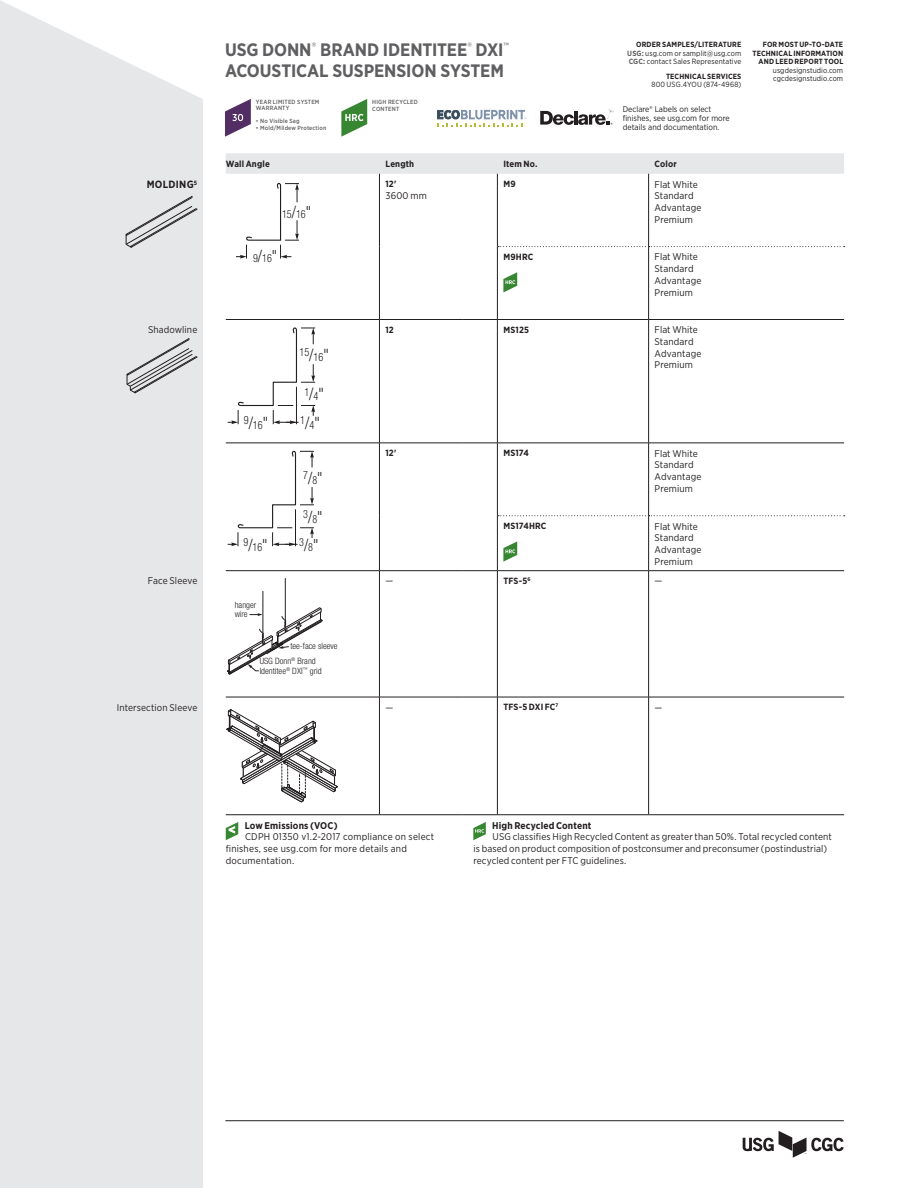
<style>
.page{position:relative;width:918px;height:1188px;background:#fff}
.page>*{position:absolute;margin:0;border:0;box-sizing:border-box;transform-origin:0 0}
.t1{font:700 18px/21px "Gotham Narrow";letter-spacing:-.005em;color:#5f5f62}
.t2{font:300 condensed 11.4px "Helvetica Neue LT Std";color:#231f20;scale:.9 1}
.t3{font:300 condensed 11.25px "Helvetica Neue";color:#231f20;scale:.9 1}
.t4{font:300 condensed 11.25px "Helvetica Neue LT Std";color:#231f20;scale:.9 1}
.t5{font:700 10.5px "Gotham Narrow";letter-spacing:.025em;color:#231f20}
.t6{font:9.75px/11.7px "Gotham Narrow";letter-spacing:.01em;color:#231f20}
.t7{font:700 9.75px "Gotham Narrow";letter-spacing:.015em;color:#231f20}
.t8{font:700 9px "Gotham Narrow";letter-spacing:.02em;color:#231f20}
.t9{font:300 condensed 8.7px/15.6px "Helvetica Neue";color:#231f20}
.t10{font:8.25px/9px "Gotham Narrow";color:#231f20}
.t11{font:7.5px/8.4px "Gotham Narrow";letter-spacing:.015em;color:#231f20;text-align:justify}
.t12{font:700 7.5px/8.4px "Gotham Narrow";letter-spacing:.015em;color:#231f20;text-align:right}
.t13{font:500 6px/6px "Gotham Narrow";letter-spacing:.025em;color:#5f5f62}
.s1{font-weight:700}
.s2{font-weight:700;color:#5f5f62}
.s3{font-size:16.8px}
.s4{font-size:17.1px}
</style>
<div class="page">
<div style="left:0;top:0;width:203px;height:1188px;background:#e6e7e9"></div>
<hr style="left:225px;top:1120px;width:619px;height:1px;background:#231f20">
<svg style="left:743px;top:1131px;width:101px;height:27px"></svg>
<svg style="left:225px;top:99px;width:26px;height:38px"></svg>
<svg style="left:341px;top:99px;width:26px;height:38px"></svg>
<svg style="left:438px;top:110px;width:88px;height:17px"></svg>
<svg style="left:540px;top:109px;width:74px;height:16px"></svg>
<div style="left:226px;top:153px;width:618px;height:21px;background:#e6e7e9"></div>
<hr style="left:649px;top:319px;width:195px;height:1px;background:#231f20">
<hr style="left:649px;top:443px;width:195px;height:1px;background:#231f20">
<hr style="left:226px;top:319px;width:153px;height:1px;background:#231f20">
<hr style="left:379px;top:319px;width:84px;height:1px;background:#231f20">
<hr style="left:463px;top:319px;width:34px;height:1px;background:#231f20">
<hr style="left:226px;top:443px;width:153px;height:1px;background:#231f20">
<hr style="left:379px;top:443px;width:84px;height:1px;background:#231f20">
<hr style="left:463px;top:443px;width:34px;height:1px;background:#231f20">
<hr style="left:379px;top:174px;width:1px;height:73px;background:#231f20">
<hr style="left:379px;top:247px;width:1px;height:72px;background:#231f20">
<hr style="left:497px;top:174px;width:1px;height:73px;background:#231f20">
<hr style="left:648px;top:174px;width:1px;height:72px;background:#231f20">
<hr style="left:497px;top:247px;width:1px;height:72px;background:#231f20">
<hr style="left:379px;top:320px;width:1px;height:123px;background:#231f20">
<hr style="left:497px;top:320px;width:1px;height:123px;background:#231f20">
<hr style="left:648px;top:320px;width:1px;height:123px;background:#231f20">
<hr style="left:379px;top:443px;width:1px;height:73px;background:#231f20">
<hr style="left:497px;top:443px;width:1px;height:73px;background:#231f20">
<hr style="left:648px;top:443px;width:1px;height:72px;background:#231f20">
<hr style="left:379px;top:516px;width:1px;height:54px;background:#231f20">
<hr style="left:497px;top:516px;width:1px;height:54px;background:#231f20">
<hr style="left:379px;top:571px;width:1px;height:126px;background:#231f20">
<hr style="left:497px;top:571px;width:1px;height:126px;background:#231f20">
<hr style="left:648px;top:571px;width:1px;height:126px;background:#231f20">
<hr style="left:379px;top:697px;width:1px;height:118px;background:#231f20">
<hr style="left:497px;top:697px;width:1px;height:118px;background:#231f20">
<hr style="left:648px;top:697px;width:1px;height:118px;background:#231f20">
<hr style="left:226px;top:570px;width:153px;height:1px;background:#231f20">
<hr style="left:379px;top:570px;width:84px;height:1px;background:#231f20">
<hr style="left:463px;top:570px;width:34px;height:1px;background:#231f20">
<hr style="left:649px;top:570px;width:195px;height:1px;background:#231f20">
<hr style="left:226px;top:697px;width:153px;height:1px;background:#231f20">
<hr style="left:379px;top:697px;width:84px;height:1px;background:#231f20">
<hr style="left:463px;top:697px;width:34px;height:1px;background:#231f20">
<hr style="left:497px;top:697px;width:152px;height:1px;background:#231f20">
<hr style="left:649px;top:697px;width:195px;height:1px;background:#231f20">
<hr style="left:226px;top:814px;width:153px;height:1px;background:#231f20">
<hr style="left:379px;top:814px;width:84px;height:1px;background:#231f20">
<hr style="left:463px;top:814px;width:34px;height:1px;background:#231f20">
<hr style="left:497px;top:814px;width:152px;height:1px;background:#231f20">
<hr style="left:649px;top:814px;width:195px;height:1px;background:#231f20">
<svg style="left:498px;top:246px;width:347px;height:1px"></svg>
<hr style="left:648px;top:247px;width:1px;height:72px;background:#231f20">
<hr style="left:497px;top:319px;width:152px;height:1px;background:#231f20">
<hr style="left:497px;top:443px;width:152px;height:1px;background:#231f20">
<hr style="left:648px;top:516px;width:1px;height:54px;background:#231f20">
<hr style="left:497px;top:570px;width:152px;height:1px;background:#231f20">
<svg style="left:498px;top:515px;width:347px;height:1px"></svg>
<svg style="left:126px;top:196px;width:71px;height:52px"></svg>
<svg style="left:236px;top:183px;width:63px;height:76px"></svg>
<svg style="left:503px;top:272px;width:14px;height:20px"></svg>
<svg style="left:127px;top:338px;width:70px;height:55px"></svg>
<svg style="left:228px;top:327px;width:87px;height:97px"></svg>
<svg style="left:228px;top:451px;width:86px;height:95px"></svg>
<svg style="left:503px;top:541px;width:14px;height:21px"></svg>
<svg style="left:227px;top:578px;width:96px;height:97px"></svg>
<svg style="left:226px;top:709px;width:112px;height:94px"></svg>
<svg style="left:226px;top:822px;width:12px;height:18px"></svg>
<svg style="left:473px;top:822px;width:13px;height:18px"></svg>
<p class="t5" style="left:147px;top:178px;width:52px">MOLDING<sup>5</sup></p>
<h1 class="t1" style="left:225px;top:39px;width:286px">USG DONN<sup>®</sup> BRAND IDENTITEE<sup>®</sup> DXI<sup>™<br></sup>ACOUSTICAL SUSPENSION SYSTEM</h1>
<p class="t13" style="left:256px;top:98px;width:65px">YEAR LIMITED SYSTEM<br>WARRANTY</p>
<p class="t13" style="left:256px;top:118px;width:45px">• No Visible Sag</p>
<p class="t13" style="left:256px;top:125px;width:72px">• Mold/Mildew Protection</p>
<p class="t13" style="left:372px;top:98px;width:47px;line-height:7.2px">HIGH RECYCLED<br>CONTENT</p>
<p class="t11" style="left:627px;top:40px;width:116px;text-indent:9px"><span class="s1">ORDER SAMPLES/LITERATURE </span><span class="s2">USG:</span> usg.com or samplit@usg.com <span class="s2">CGC:</span> contact Sales Representative</p>
<p class="t12" style="left:666px;top:72px;width:77px">TECHNICAL SERVICES</p>
<p class="t11" style="left:651px;top:80px;width:92px">800 USG.4YOU (874-4968)</p>
<p class="t10" style="left:623px;top:105px;width:109px">Declare® Labels on select finishes, see usg.com for more details and documentation.</p>
<p class="t12" style="left:753px;top:40px;width:92px">FOR MOST UP-TO-DATE<br>TECHNICAL INFORMATION<br>AND LEED REPORT TOOL</p>
<p class="t11" style="left:773px;top:66px;width:72px">usgdesignstudio.com cgcdesignstudio.com</p>
<p class="t8" style="left:226px;top:158px;width:46px">Wall Angle</p>
<p class="t8" style="left:385px;top:158px;width:30px">Length</p>
<p class="t8" style="left:503px;top:158px;width:36px">Item No.</p>
<p class="t8" style="left:655px;top:158px;width:24px">Color</p>
<p class="t4" style="left:282px;top:207px;width:34px">15<span class="s3">/ "</span>16</p>
<p class="t4" style="left:253px;top:252px;width:28px">9 1<span class="s3">/ "</span>6</p>
<p class="t8" style="left:385px;top:178px;width:12px">12'</p>
<p class="t6" style="left:385px;top:189px;width:43px">3600 mm</p>
<p class="t8" style="left:503px;top:178px;width:14px">M9</p>
<p class="t6" style="left:655px;top:178px;width:48px">Flat White<br>Standard<br>Advantage<br>Premium</p>
<p class="t8" style="left:503px;top:251px;width:31px">M9HRC</p>
<p class="t6" style="left:655px;top:251px;width:48px">Flat White<br>Standard<br>Advantage<br>Premium</p>
<p class="t6" style="left:148px;top:324px;width:51px">Shadowline</p>
<p class="t6" style="left:148px;top:575px;width:51px">Face Sleeve</p>
<p class="t2" style="left:299px;top:348px;width:34px">15<span class="s4">/</span>16<span class="s4">"</span></p>
<p class="t2" style="left:244px;top:418px;width:29px">9<span class="s4">/</span>16<span class="s4">"</span></p>
<p class="t3" style="left:243px;top:540px;width:28px">9<span class="s3">/</span>16<span class="s3">"</span></p>
<p class="t9" style="left:235px;top:600px;width:23px;line-height:9.3px">hanger wire</p>
<p class="t2" style="left:304px;top:387px;width:23px">1<span class="s4">/</span>4<span class="s4">"</span></p>
<p class="t2" style="left:300px;top:416px;width:23px">1<span class="s4">/</span>4<span class="s4">"</span></p>
<p class="t3" style="left:303px;top:471px;width:23px">7<span class="s3">/</span>8<span class="s3">"</span></p>
<p class="t3" style="left:303px;top:510px;width:23px">3<span class="s3">/</span>8<span class="s3">"</span></p>
<p class="t3" style="left:299px;top:538px;width:23px">3<span class="s3">/</span>8<span class="s3">"</span></p>
<p class="t9" style="left:260px;top:638px;width:79px;text-indent:31px">tee-face sleeve<br>USG Donn<sup>®</sup> Brand</p>
<p class="t9" style="left:260px;top:663px;width:64px">Identitee<sup>®</sup> DXI<sup>™</sup> grid</p>
<p class="t8" style="left:385px;top:324px;width:10px">12</p>
<p class="t8" style="left:503px;top:324px;width:27px">MS125</p>
<p class="t6" style="left:655px;top:324px;width:48px">Flat White<br>Standard<br>Advantage<br>Premium</p>
<p class="t8" style="left:385px;top:447px;width:12px">12'</p>
<p class="t8" style="left:503px;top:447px;width:27px">MS174</p>
<p class="t6" style="left:655px;top:447px;width:48px">Flat White<br>Standard<br>Advantage<br>Premium</p>
<p class="t8" style="left:503px;top:520px;width:45px">MS174HRC</p>
<p class="t6" style="left:655px;top:520px;width:48px">Flat White<br>Standard<br>Advantage<br>Premium</p>
<p class="t6" style="left:385px;top:575px;width:9px">—</p>
<p class="t8" style="left:503px;top:575px;width:29px">TFS-5<sup>6</sup></p>
<p class="t6" style="left:655px;top:575px;width:9px">—</p>
<p class="t6" style="left:117px;top:701px;width:82px">Intersection Sleeve</p>
<p class="t6" style="left:385px;top:701px;width:9px">—</p>
<p class="t8" style="left:503px;top:701px;width:57px">TFS-5 DXI FC<sup>7</sup></p>
<p class="t6" style="left:655px;top:701px;width:9px">—</p>
<p class="t7" style="left:245px;top:819px;width:94px">Low Emissions (VOC)</p>
<p class="t6" style="left:226px;top:831px;width:210px;text-indent:19px">CDPH 01350 v1.2-2017 compliance on select finishes, see usg.com for more details and documentation.</p>
<p class="t7" style="left:492px;top:819px;width:101px">High Recycled Content</p>
<p class="t6" style="left:473px;top:831px;width:360px;text-indent:19px">USG classifies High Recycled Content as greater than 50%. Total recycled content is based on product composition of postconsumer and preconsumer (postindustrial) recycled content per FTC guidelines.</p>
</div>
